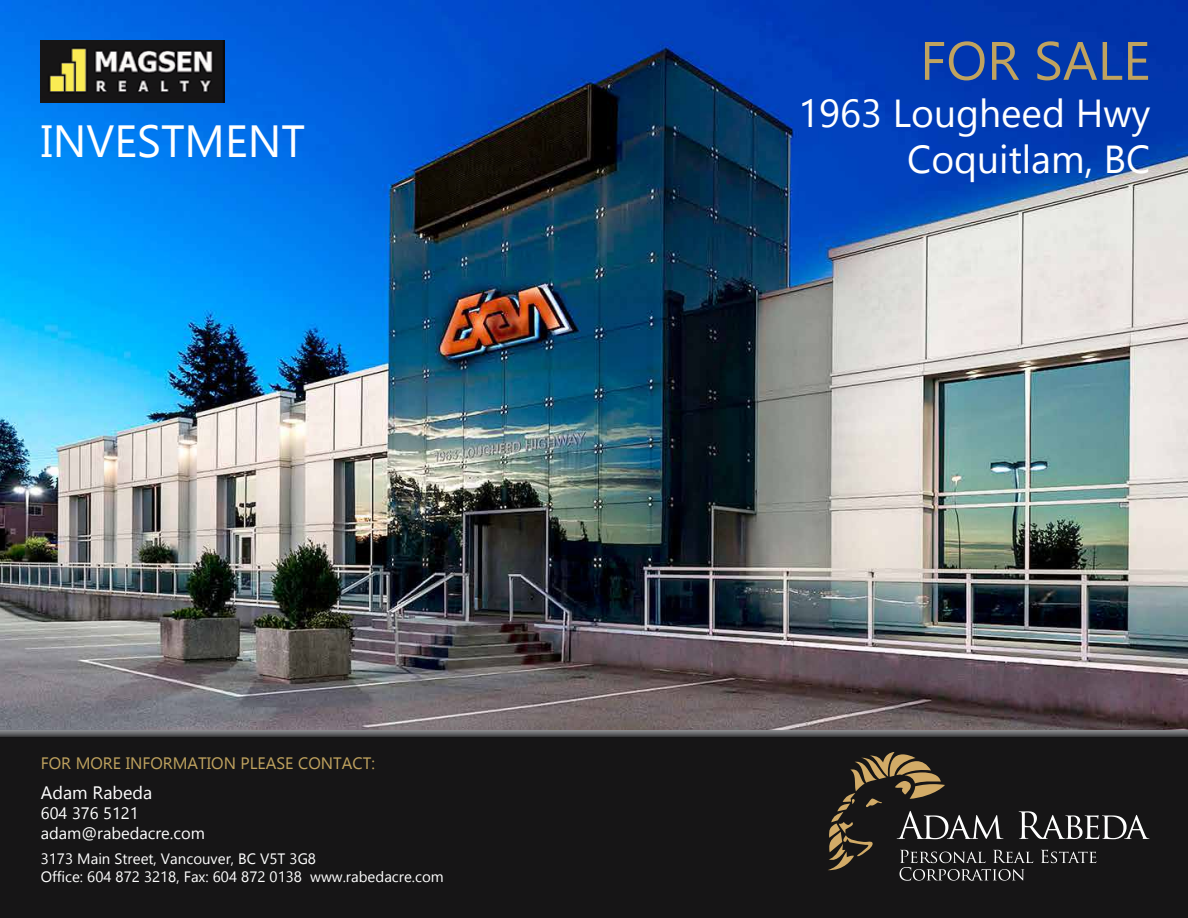
<style>
.page{position:relative;width:1188px;height:918px;background:#fff}
.page>*{position:absolute;margin:0;border:0;box-sizing:border-box;transform-origin:0 0}
.t1{font:54px "Gadugi";color:#c0a35f}
.t2{font:45px "Gadugi";color:#fff}
.t3{font:39px/46.8px "Gadugi";color:#fff;text-align:right}
.t4{font:18px "Gadugi";color:#fff}
.t5{font:16.5px "Gadugi";color:#c0a35f}
.t6{font:16.5px/19.8px "Gadugi";color:#fff}
.t7{font:15px/18px "Gadugi";color:#fff}
</style>
<div class="page">
<div style="left:0;top:735px;width:1188px;height:183px;background:#161516"></div>
<svg style="left:0;top:730px;width:1188px;height:7px;background:#636467"></svg>
<svg style="left:945px;top:815px;width:58px;height:24px"></svg>
<svg style="left:1019px;top:811px;width:130px;height:28px"></svg>
<svg style="left:900px;top:850px;width:196px;height:31px"></svg>
<img style="left:828px;top:752px;width:117px;height:119px">
<img style="left:0;top:0;width:1188px;height:730px">
<img style="left:41px;top:40px;width:183px;height:63px">
<h2 class="t2" style="left:41px;top:114px;width:266px">INVESTMENT</h2>
<p class="t5" style="left:41px;top:753px;width:336px">FOR MORE INFORMATION PLEASE CONTACT:</p>
<p class="t4" style="left:41px;top:782px;width:113px">Adam Rabeda</p>
<p class="t6" style="left:41px;top:803px;width:166px">604 376 5121 adam@rabedacre.com</p>
<p class="t7" style="left:41px;top:849px;width:405px">3173 Main Street, Vancouver, BC V5T 3G8<br>Office: 604 872 3218, Fax: 604 872 0138 www.rabedacre.com</p>
<h1 class="t1" style="left:920px;top:28px;width:232px">FOR SALE</h1>
<h3 class="t3" style="left:798px;top:89px;width:354px">1963 Lougheed Hwy<br>Coquitlam, BC</h3>
</div>
